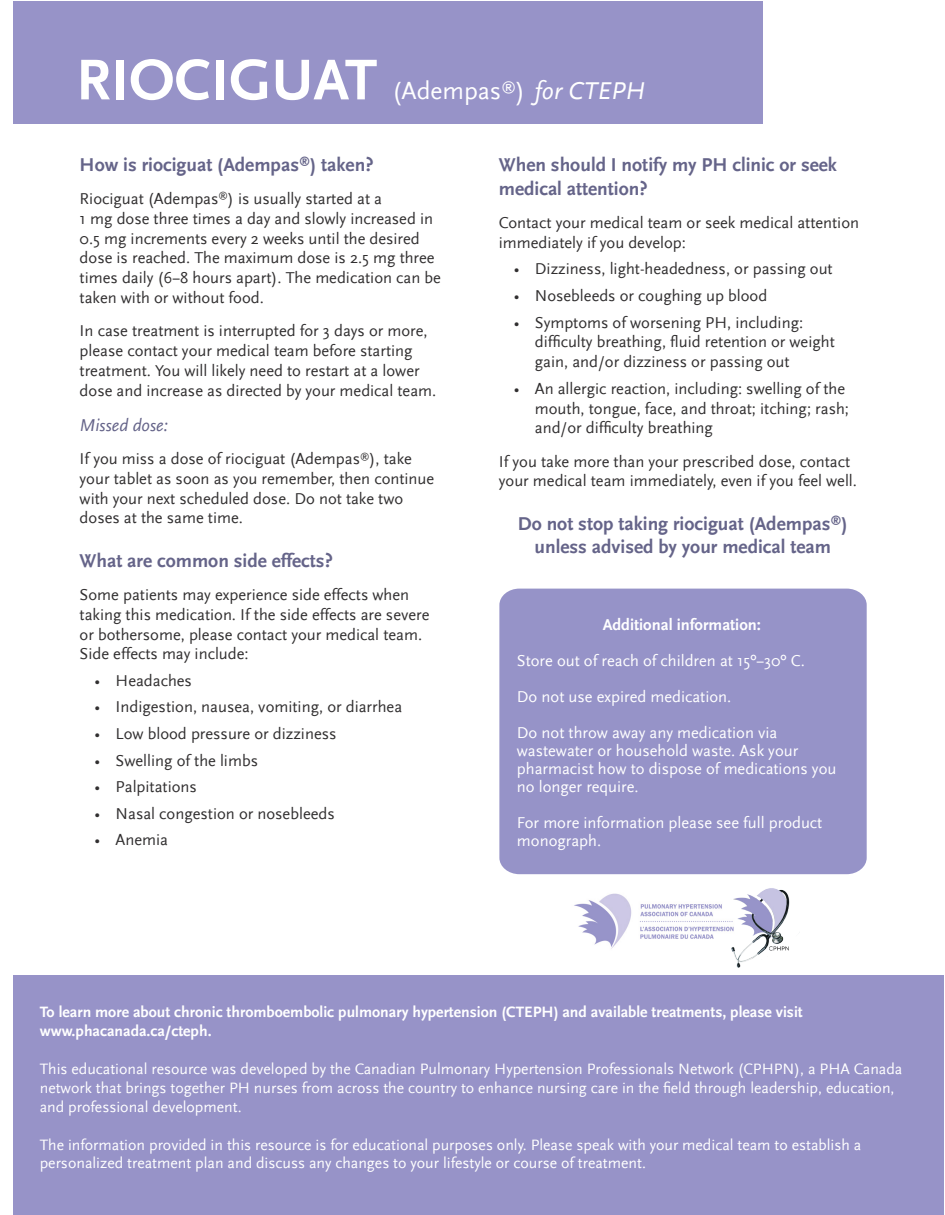
<style>
.page{position:relative;width:945px;height:1215px;background:#fff}
.page>*{position:absolute;margin:0;border:0;box-sizing:border-box;transform-origin:0 0}
.t1{font:700 60px "Scala Sans";color:#fff}
.t2{font:25.5px "Scala Sans";color:#fff}
.t3{font:700 19.5px/23.4px "Scala Sans";color:#656489}
.subheaders{font:italic 18px "Scala Sans";color:#656489}
.text{font:16.5px/19.8px "Scala Sans";color:#312f30}
.t4{font:16.5px/18px "Scala Sans";color:#fff}
.t5{font:700 16.5px "Scala Sans";color:#fff}
.t6{font:15.75px/18.9px "Scala Sans";color:#fff}
.t7{font:700 15.75px/18.9px "Scala Sans LF";color:#fff}
.s1{font-style:italic}
</style>
<div class="page">
<div style="left:14px;top:1px;width:750px;height:122px;background:#9793c8"></div>
<img style="left:574px;top:893px;width:154px;height:56px">
<img style="left:728px;top:888px;width:62px;height:80px">
<div style="left:14px;top:976px;width:930px;height:239px;background:#9793c8"></div>
<div style="left:499px;top:589px;width:368px;height:285px;background:#9693c8"></div>
<p class="t1" style="left:76px;top:48px;width:303px">RIOCIGUAT</p>
<p class="t2" style="left:392px;top:77px;width:254px">(Adempas<sup>®</sup>) <span class="s1">for CTEPH</span></p>
<p class="t3" style="left:80px;top:153px;width:295px">How is riociguat (Adempas<sup>®</sup>) taken?</p>
<p class="text" style="left:80px;top:189px;width:363px">Riociguat (Adempas<sup>®</sup>) is usually started at a<br>1 mg dose three times a day and slowly increased in 0.5 mg increments every 2 weeks until the desired dose is reached. The maximum dose is 2.5 mg three times daily (6−8 hours apart). The medication can be taken with or without food.</p>
<p class="text" style="left:80px;top:321px;width:358px">In case treatment is interrupted for 3 days or more, please contact your medical team before starting treatment. You will likely need to restart at a lower dose and increase as directed by your medical team.</p>
<p class="subheaders" style="left:80px;top:415px;width:90px">Missed dose:</p>
<p class="text" style="left:80px;top:449px;width:356px">If you miss a dose of riociguat (Adempas<sup>®</sup>), take your tablet as soon as you remember, then continue with your next scheduled dose. Do not take two doses at the same time.</p>
<p class="t3" style="left:80px;top:549px;width:255px">What are common side effects?</p>
<p class="text" style="left:80px;top:585px;width:351px">Some patients may experience side effects when taking this medication. If the side effects are severe or bothersome, please contact your medical team.<br>Side effects may include:</p>
<p class="text" style="left:95px;top:671px;width:99px">• Headaches</p>
<p class="text" style="left:95px;top:698px;width:309px">• Indigestion, nausea, vomiting, or diarrhea</p>
<p class="text" style="left:95px;top:724px;width:243px">• Low blood pressure or dizziness</p>
<p class="text" style="left:95px;top:751px;width:165px">• Swelling of the limbs</p>
<p class="text" style="left:95px;top:777px;width:104px">• Palpitations</p>
<p class="text" style="left:95px;top:804px;width:242px">• Nasal congestion or nosebleeds</p>
<p class="text" style="left:95px;top:830px;width:75px">• Anemia</p>
<p class="t3" style="left:499px;top:154px;width:340px">When should I notify my PH clinic or seek medical attention?</p>
<p class="text" style="left:499px;top:213px;width:362px">Contact your medical team or seek medical attention immediately if you develop:</p>
<p class="text" style="left:514px;top:260px;width:320px">• Dizziness, light-headedness, or passing out</p>
<p class="text" style="left:514px;top:286px;width:255px">• Nosebleeds or coughing up blood</p>
<p class="text" style="left:535px;top:313px;width:301px;text-indent:-21px">• Symptoms of worsening PH, including: difficulty breathing, fluid retention or weight gain, and/or dizziness or passing out</p>
<p class="text" style="left:535px;top:379px;width:316px;text-indent:-21px">• An allergic reaction, including: swelling of the mouth, tongue, face, and throat; itching; rash; and/or difficulty breathing</p>
<p class="text" style="left:499px;top:452px;width:360px">If you take more than your prescribed dose, contact your medical team immediately, even if you feel well.</p>
<p class="t3" style="left:518px;top:512px;width:331px;text-align:center">Do not stop taking riociguat (Adempas<sup>®</sup>) unless advised by your medical team</p>
<p class="t5" style="left:603px;top:615px;width:160px">Additional information:</p>
<p class="t4" style="left:517px;top:652px;width:290px">Store out of reach of children at 15º−30º C.</p>
<p class="t4" style="left:517px;top:688px;width:216px">Do not use expired medication.</p>
<p class="t4" style="left:517px;top:724px;width:321px">Do not throw away any medication via wastewater or household waste. Ask your pharmacist how to dispose of medications you no longer require.</p>
<p class="t4" style="left:517px;top:814px;width:307px">For more information please see full product monograph.</p>
<p class="t7" style="left:40px;top:1003px;width:765px">To learn more about chronic thromboembolic pulmonary hypertension (CTEPH) and available treatments, please visit www.phacanada.ca/cteph.</p>
<p class="t6" style="left:40px;top:1060px;width:864px">This educational resource was developed by the Canadian Pulmonary Hypertension Professionals Network (CPHPN), a PHA Canada network that brings together PH nurses from across the country to enhance nursing care in the field through leadership, education, and professional development.</p>
<p class="t6" style="left:40px;top:1135px;width:823px">The information provided in this resource is for educational purposes only. Please speak with your medical team to establish a personalized treatment plan and discuss any changes to your lifestyle or course of treatment.</p>
</div>
